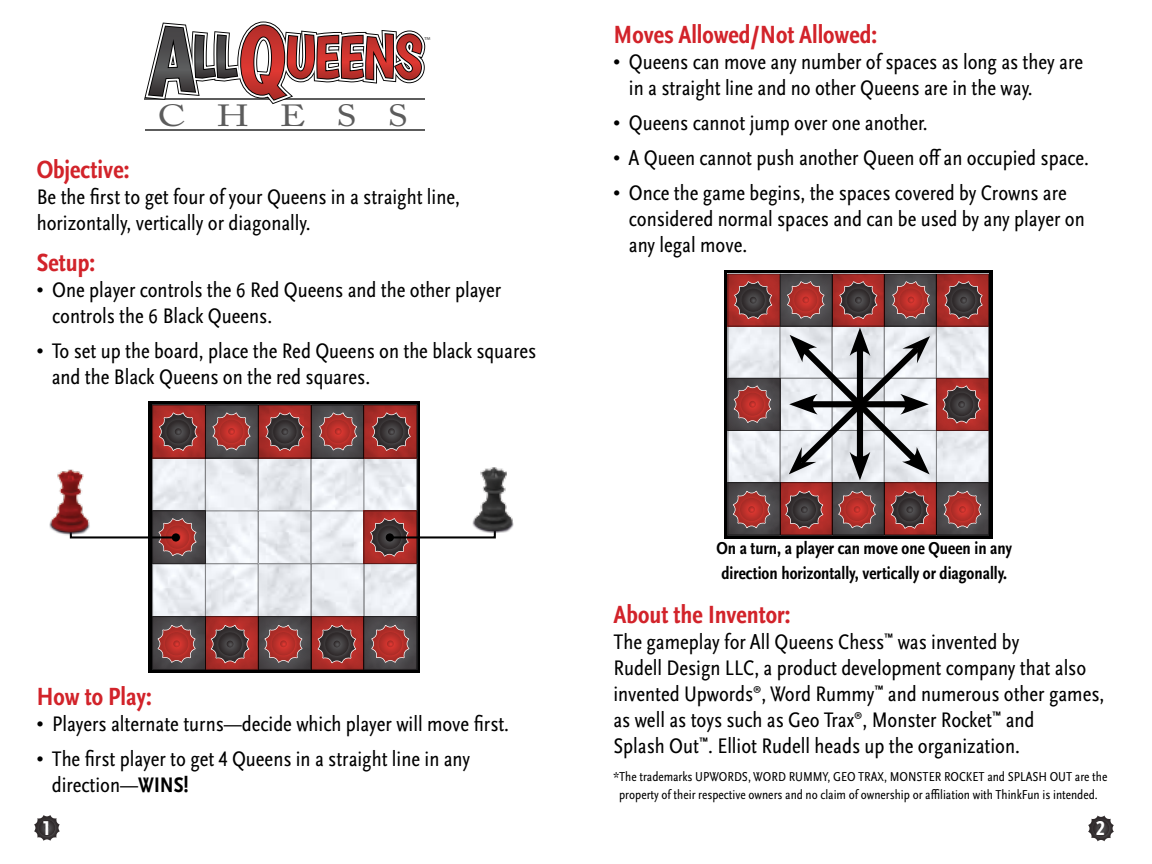
<style>
.page{position:relative;width:1152px;height:864px;background:#fff}
.page>*{position:absolute;margin:0;border:0;box-sizing:border-box;transform-origin:0 0}
.t1{font:30.4px "Adobe Caslon Pro";letter-spacing:.82em;color:#5c5c5c;scale:1.23 1}
.t2{font:700 condensed 26px "Scala Sans OT";color:#d2232a}
.t3{font:condensed 22px/26px "Scala Sans OT";color:#000}
.t4{font:700 condensed 21px "Scala Sans OT";color:#fff}
.t5{font:700 condensed 18px/25px "Scala Sans OT";color:#000}
.t6{font:condensed 13.6px/18px "Scala Sans OT";color:#000;text-align:center}
.t7{font:10.2px "Myriad Pro";color:#5c5c5c}
.s1{font-weight:700}
.s2{font-family:"Myriad Pro"}
</style>
<div class="page">
<svg style="left:149px;top:401px;width:271px;height:272px;background:#1e191a"></svg>
<img style="left:154px;top:460px;width:261px;height:155px">
<div style="left:205px;top:458px;width:53px;height:53px;border:1px solid #77787b"></div>
<div style="left:258px;top:458px;width:53px;height:53px;border:1px solid #77787b"></div>
<div style="left:311px;top:458px;width:53px;height:53px;border:1px solid #77787b"></div>
<div style="left:258px;top:511px;width:53px;height:53px;border:1px solid #77787b"></div>
<div style="left:311px;top:511px;width:53px;height:53px;border:1px solid #77787b"></div>
<div style="left:364px;top:564px;width:53px;height:53px;border:1px solid #77787b"></div>
<div style="left:311px;top:564px;width:53px;height:53px;border:1px solid #77787b"></div>
<div style="left:258px;top:564px;width:53px;height:53px;border:1px solid #77787b"></div>
<div style="left:152px;top:564px;width:54px;height:53px;border:1px solid #77787b"></div>
<div style="left:311px;top:405px;width:53px;height:53px;background:#4a484a"></div>
<svg style="left:258px;top:405px;width:53px;height:53px"></svg>
<div style="left:205px;top:405px;width:53px;height:53px;background:#4a484b"></div>
<svg style="left:153px;top:405px;width:52px;height:53px"></svg>
<div style="left:153px;top:511px;width:52px;height:53px;background:#484648"></div>
<svg style="left:364px;top:405px;width:53px;height:53px"></svg>
<svg style="left:364px;top:511px;width:53px;height:53px"></svg>
<svg style="left:205px;top:617px;width:53px;height:52px"></svg>
<div style="left:153px;top:617px;width:52px;height:52px;background:#494649"></div>
<div style="left:364px;top:617px;width:53px;height:52px;background:#4a474a"></div>
<svg style="left:311px;top:617px;width:53px;height:52px"></svg>
<div style="left:258px;top:617px;width:53px;height:52px;background:#494749"></div>
<svg style="left:319px;top:412px;width:38px;height:38px"></svg>
<svg style="left:372px;top:412px;width:39px;height:39px;background:#693e3d"></svg>
<svg style="left:213px;top:412px;width:38px;height:38px"></svg>
<svg style="left:158px;top:625px;width:38px;height:38px"></svg>
<svg style="left:266px;top:412px;width:38px;height:39px"></svg>
<svg style="left:159px;top:412px;width:38px;height:39px"></svg>
<svg style="left:211px;top:625px;width:38px;height:38px"></svg>
<svg style="left:264px;top:625px;width:38px;height:38px"></svg>
<svg style="left:371px;top:625px;width:38px;height:38px"></svg>
<svg style="left:318px;top:625px;width:38px;height:38px"></svg>
<svg style="left:370px;top:518px;width:102px;height:39px"></svg>
<div style="left:386px;top:533px;width:8px;height:9px;background:#000;border-radius:50%"></div>
<svg style="left:90px;top:518px;width:107px;height:38px"></svg>
<div style="left:172px;top:533px;width:8px;height:9px;background:#000;border-radius:50%"></div>
<svg style="left:724px;top:270px;width:268px;height:269px;background:#272425"></svg>
<img style="left:730px;top:328px;width:257px;height:153px">
<div style="left:780px;top:326px;width:52px;height:52px;border:1px solid #77787b"></div>
<div style="left:936px;top:326px;width:53px;height:52px;border:1px solid #77787b"></div>
<div style="left:884px;top:430px;width:53px;height:53px;border:1px solid #77787b"></div>
<div style="left:780px;top:430px;width:52px;height:53px;border:1px solid #77787b"></div>
<div style="left:884px;top:274px;width:52px;height:52px;background:#4a484a"></div>
<svg style="left:832px;top:274px;width:52px;height:52px"></svg>
<div style="left:780px;top:274px;width:52px;height:52px;background:#4a484a"></div>
<div style="left:728px;top:274px;width:52px;height:52px;background:linear-gradient(to right,#ac2c28,#ac2c28)"></div>
<div style="left:728px;top:378px;width:52px;height:52px;background:#484648"></div>
<svg style="left:936px;top:274px;width:53px;height:52px"></svg>
<svg style="left:936px;top:378px;width:53px;height:52px"></svg>
<svg style="left:780px;top:483px;width:52px;height:52px"></svg>
<div style="left:728px;top:483px;width:52px;height:52px;background:#494649"></div>
<div style="left:936px;top:483px;width:53px;height:52px;background:#4a474a"></div>
<svg style="left:884px;top:483px;width:52px;height:52px"></svg>
<div style="left:832px;top:483px;width:52px;height:52px;background:#494749"></div>
<svg style="left:892px;top:281px;width:38px;height:38px"></svg>
<svg style="left:945px;top:281px;width:38px;height:38px"></svg>
<svg style="left:943px;top:385px;width:38px;height:38px"></svg>
<svg style="left:787px;top:281px;width:38px;height:38px"></svg>
<svg style="left:733px;top:491px;width:37px;height:37px"></svg>
<svg style="left:734px;top:385px;width:37px;height:38px"></svg>
<svg style="left:839px;top:281px;width:38px;height:38px"></svg>
<svg style="left:734px;top:281px;width:38px;height:38px"></svg>
<svg style="left:785px;top:491px;width:38px;height:38px"></svg>
<svg style="left:838px;top:491px;width:38px;height:37px"></svg>
<svg style="left:944px;top:491px;width:37px;height:37px"></svg>
<svg style="left:891px;top:491px;width:38px;height:38px"></svg>
<svg style="left:789px;top:327px;width:141px;height:153px"></svg>
<hr style="left:145px;top:130px;width:279px;height:1px;background:#5c5c5c">
<svg style="left:144px;top:21px;width:282px;height:83px"></svg>
<img style="left:472px;top:467px;width:42px;height:72px">
<img style="left:49px;top:469px;width:41px;height:70px">
<svg style="left:34px;top:815px;width:26px;height:26px"></svg>
<svg style="left:1088px;top:815px;width:26px;height:27px"></svg>
<p class="t7" style="left:424px;top:34px;width:8px">™</p>
<h1 class="t1" style="left:158px;top:98px;width:205px">CHESS</h1>
<p class="t2" style="left:37px;top:156px;width:94px">Objective:</p>
<p class="t3" style="left:37px;top:185px;width:425px">Be the first to get four of your Queens in a straight line, horizontally, vertically or diagonally.</p>
<p class="t2" style="left:37px;top:248px;width:60px">Setup:</p>
<p class="t3" style="left:52px;top:277px;width:451px;text-indent:-15px">• One player controls the 6 Red Queens and the other player controls the 6 Black Queens.</p>
<p class="t3" style="left:52px;top:338px;width:486px;text-indent:-15px">• To set up the board, place the Red Queens on the black squares and the Black Queens on the red squares.</p>
<p class="t2" style="left:37px;top:682px;width:117px">How to Play:</p>
<p class="t3" style="left:37px;top:712px;width:474px">• Players alternate turns—decide which player will move first.</p>
<p class="t3" style="left:52px;top:747px;width:420px;text-indent:-15px">• The first player to get 4 Queens in a straight line in any direction—<span class="s1">WINS!</span></p>
<p class="t2" style="left:613px;top:20px;width:265px">Moves Allowed/Not Allowed:</p>
<p class="t3" style="left:629px;top:49px;width:456px;text-indent:-15px">• Queens can move any number of spaces as long as they are in a straight line and no other Queens are in the way.</p>
<p class="t3" style="left:613px;top:110px;width:316px">• Queens cannot jump over one another.</p>
<p class="t3" style="left:613px;top:145px;width:477px">• A Queen cannot push another Queen off an occupied space.</p>
<p class="t3" style="left:629px;top:180px;width:457px;text-indent:-15px">• Once the game begins, the spaces covered by Crowns are considered normal spaces and can be used by any player on any legal move.</p>
<p class="t5" style="left:716px;top:536px;width:297px">On a turn, a player can move one Queen in any direction horizontally, vertically or diagonally.</p>
<p class="t2" style="left:613px;top:600px;width:179px">About the Inventor:</p>
<p class="t3" style="left:613px;top:629px;width:492px">The gameplay for All Queens Chess<sup>™</sup> was invented by<br>Rudell Design LLC, a product development company that also invented Upwords<span class="s2">®</span>, Word Rummy<sup>™</sup> and numerous other games, as well as toys such as Geo Trax<span class="s2">®</span>, Monster Rocket<sup>™</sup> and<br>Splash Out<sup>™</sup>. Elliot Rudell heads up the organization.</p>
<p class="t6" style="left:613px;top:768px;width:495px">*The trademarks UPWORDS, WORD RUMMY, GEO TRAX, MONSTER ROCKET and SPLASH OUT are the property of their respective owners and no claim of ownership or affiliation with ThinkFun is intended.</p>
<p class="t4" style="left:43px;top:816px;width:9px">1</p>
<p class="t4" style="left:1096px;top:817px;width:10px">2</p>
</div>
